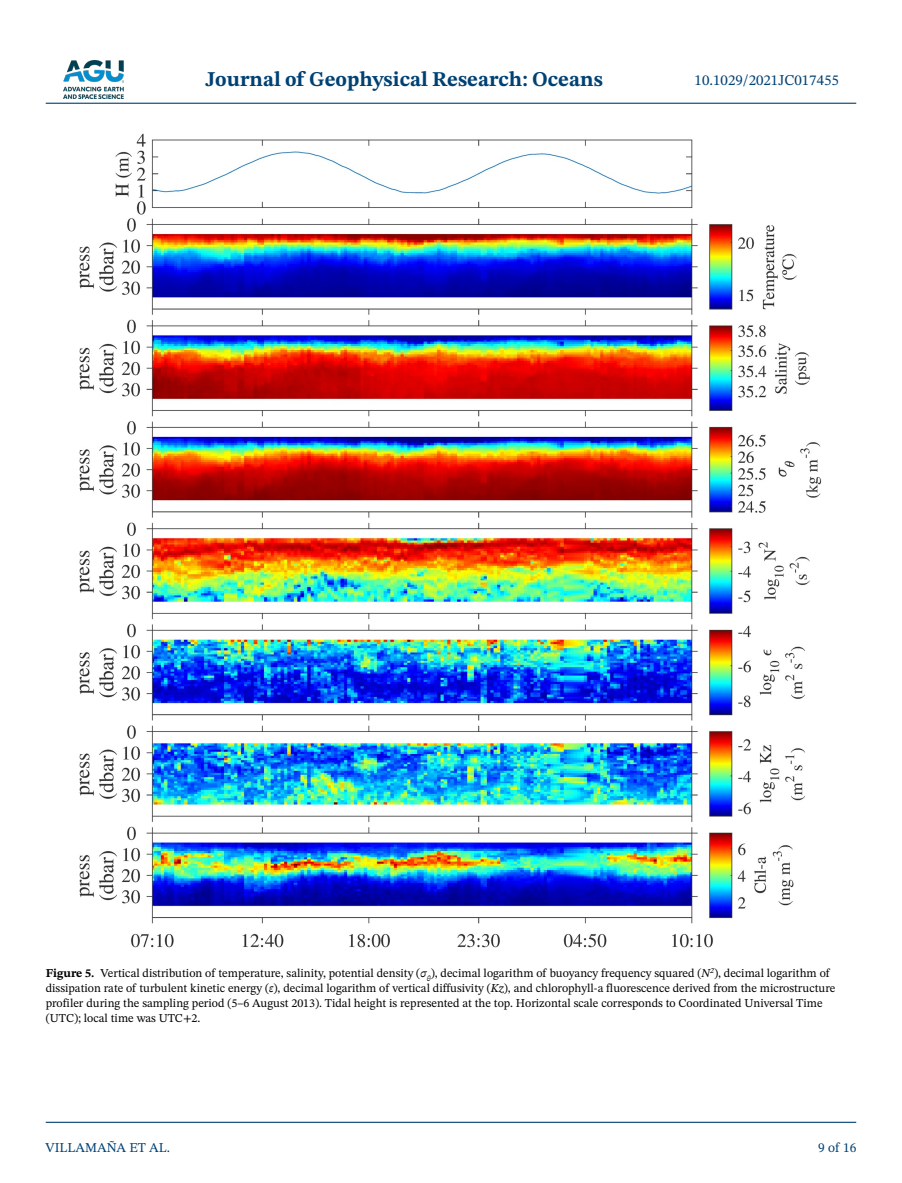
<style>
.page{position:relative;width:902px;height:1183px;background:#fff}
.page>*{position:absolute;margin:0;border:0;box-sizing:border-box;transform-origin:0 0}
.t1{font:700 21px "STIX Two Text";color:#004174}
.t2{font:15px "STIX Two Text";color:#004174}
.t3{font:13.5px "STIX Two Text";color:#004174}
.t4{font:12px/15px "STIX Two Text";color:#000}
.s1{font-weight:700}
.s2{font-style:italic}
</style>
<div class="page">
<img style="left:63px;top:60px;width:60px;height:39px">
<hr style="left:46px;top:103px;width:810px;height:1px;background:#004174">
<hr style="left:46px;top:1121px;width:810px;height:1px;background:#004174">
<img style="left:79px;top:134px;width:742px;height:813px">
<h1 class="t1" style="left:205px;top:64px;width:399px">Journal of Geophysical Research: Oceans</h1>
<p class="t2" style="left:694px;top:69px;width:146px">10.1029/2021JC017455</p>
<p class="t4" style="left:46px;top:964px;width:791px"><span class="s1">Figure 5.</span> Vertical distribution of temperature, salinity, potential density (<span class="s2">σ</span><sub>θ</sub>), decimal logarithm of buoyancy frequency squared (<span class="s2">N</span><sup>2</sup>), decimal logarithm of dissipation rate of turbulent kinetic energy (<span class="s2">ε</span>), decimal logarithm of vertical diffusivity (<span class="s2">Kz</span>), and chlorophyll-a fluorescence derived from the microstructure profiler during the sampling period (5–6 August 2013). Tidal height is represented at the top. Horizontal scale corresponds to Coordinated Universal Time (UTC); local time was UTC+2.</p>
<p class="t3" style="left:45px;top:1137px;width:126px">VILLAMAÑA ET AL.</p>
<p class="t3" style="left:818px;top:1137px;width:40px">9 of 16</p>
</div>
